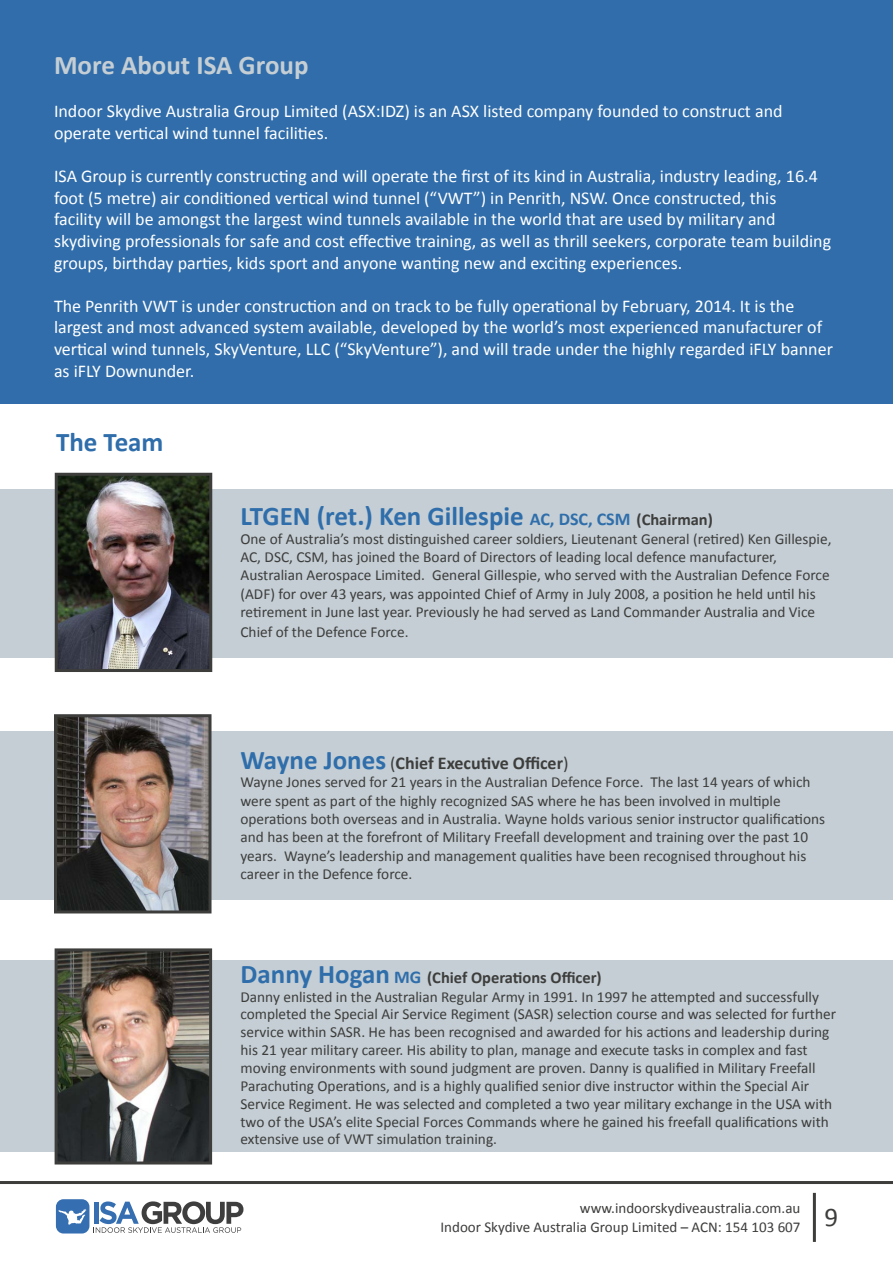
<style>
.page{position:relative;width:893px;height:1263px;background:#fff}
.page>*{position:absolute;margin:0;border:0;box-sizing:border-box;transform-origin:0 0}
.t1{font:700 27px "Calibri";color:#2f6eab}
.t2{font:700 27px "Calibri";color:#c4ced4}
.t3{font:18px/21.6px "Calibri";color:#fff}
.t4{font:700 18px "Calibri";color:#3d3d3c}
.t5{font:700 16.5px "Calibri";color:#3d3d3c}
.t6{font:15.3px/18.3px "Calibri";color:#3d3d3c}
.t7{font:15px/19.5px "Calibri";color:#3d3d3c}
.s1{font-size:18px}
.s2{font-size:16.5px;color:#3d3d3c}
.s3{font-size:27px;color:#2f6eab}
.s4{font-weight:400}
.s5{font-size:18px;color:#2f6eab}
</style>
<div class="page">
<div style="left:0;top:960px;width:893px;height:192px;background:#c4ced4"></div>
<div style="left:0;top:731px;width:893px;height:169px;background:#c4ced4"></div>
<div style="left:0;top:489px;width:893px;height:168px;background:#c4ced4"></div>
<div style="left:0;top:0;width:893px;height:403px;background:#306daa"></div>
<img style="left:59px;top:477px;width:149px;height:191px">
<div style="left:55px;top:473px;width:157px;height:199px;border:3px solid #3d3d3c"></div>
<img style="left:59px;top:952px;width:149px;height:208px">
<div style="left:55px;top:948px;width:157px;height:216px;border:3px solid #3d3d3c"></div>
<img style="left:58px;top:718px;width:150px;height:191px">
<div style="left:54px;top:714px;width:158px;height:199px;border:3px solid #3d3d3c"></div>
<hr style="left:0;top:1181px;width:893px;height:3px;background:#3d3d3c">
<div style="left:56px;top:1199px;width:33px;height:34px;background:#356eb1;border-radius:8px"></div>
<svg style="left:94px;top:1201px;width:149px;height:32px"></svg>
<svg style="left:58px;top:1209px;width:28px;height:15px"></svg>
<hr style="left:813px;top:1193px;width:3px;height:49px;background:#3d3d3c">
<h1 class="t2" style="left:54px;top:49px;width:256px">More About ISA Group</h1>
<p class="t3" style="left:54px;top:100px;width:730px">Indoor Skydive Australia Group Limited (ASX:IDZ) is an ASX listed company founded to construct and operate vertical wind tunnel facilities.</p>
<p class="t3" style="left:54px;top:165px;width:779px">ISA Group is currently constructing and will operate the first of its kind in Australia, industry leading, 16.4 foot (5 metre) air conditioned vertical wind tunnel (“VWT”) in Penrith, NSW. Once constructed, this<br>facility will be amongst the largest wind tunnels available in the world that are used by military and skydiving professionals for safe and cost effective training, as well as thrill seekers, corporate team building groups, birthday parties, kids sport and anyone wanting new and exciting experiences.</p>
<p class="t3" style="left:54px;top:294px;width:780px">The Penrith VWT is under construction and on track to be fully operational by February, 2014. It is the largest and most advanced system available, developed by the world’s most experienced manufacturer of vertical wind tunnels, SkyVenture, LLC (“SkyVenture”), and will trade under the highly regarded iFLY banner as iFLY Downunder.</p>
<h1 class="t1" style="left:56px;top:425px;width:109px">The Team</h1>
<h1 class="t1" style="left:240px;top:500px;width:474px">LTGEN (ret.) Ken Gillespie <span class="s1">AC, DSC, CSM</span> <span class="s2">(Chairman)</span></h1>
<p class="t6" style="left:240px;top:529px;width:592px">One of Australia’s most distinguished career soldiers, Lieutenant General (retired) Ken Gillespie, AC, DSC, CSM, has joined the Board of Directors of leading local defence manufacturer, Australian Aerospace Limited. General Gillespie, who served with the Australian Defence Force (ADF) for over 43 years, was appointed Chief of Army in July 2008, a position he held until his retirement in June last year. Previously he had served as Land Commander Australia and Vice</p>
<p class="t6" style="left:240px;top:622px;width:170px">Chief of the Defence Force.</p>
<p class="t4" style="left:240px;top:752px;width:330px"><span class="s3">Wayne Jones</span> <span class="s4">(</span>Chief Executive Officer<span class="s4">)</span></p>
<p class="t6" style="left:240px;top:772px;width:586px">Wayne Jones served for 21 years in the Australian Defence Force. The last 14 years of which were spent as part of the highly recognized SAS where he has been involved in multiple operations both overseas and in Australia. Wayne holds various senior instructor qualifications and has been at the forefront of Military Freefall development and training over the past 10 years. Wayne’s leadership and management qualities have been recognised throughout his career in the Defence force.</p>
<p class="t5" style="left:240px;top:967px;width:363px"><span class="s3">Danny Hogan</span> <span class="s5">MG</span> (Chief Operations Officer)</p>
<p class="t6" style="left:240px;top:987px;width:597px;line-height:17.9px">Danny enlisted in the Australian Regular Army in 1991. In 1997 he attempted and successfully completed the Special Air Service Regiment (SASR) selection course and was selected for further service within SASR. He has been recognised and awarded for his actions and leadership during his 21 year military career. His ability to plan, manage and execute tasks in complex and fast moving environments with sound judgment are proven. Danny is qualified in Military Freefall Parachuting Operations, and is a highly qualified senior dive instructor within the Special Air Service Regiment. He was selected and completed a two year military exchange in the USA with two of the USA’s elite Special Forces Commands where he gained his freefall qualifications with extensive use of VWT simulation training.</p>
<p class="t7" style="left:440px;top:1197px;width:399px;text-indent:139px">www.indoorskydiveaustralia.com.au<br>Indoor Skydive Australia Group Limited – ACN: 154 103 607 <sup>9</sup></p>
</div>
